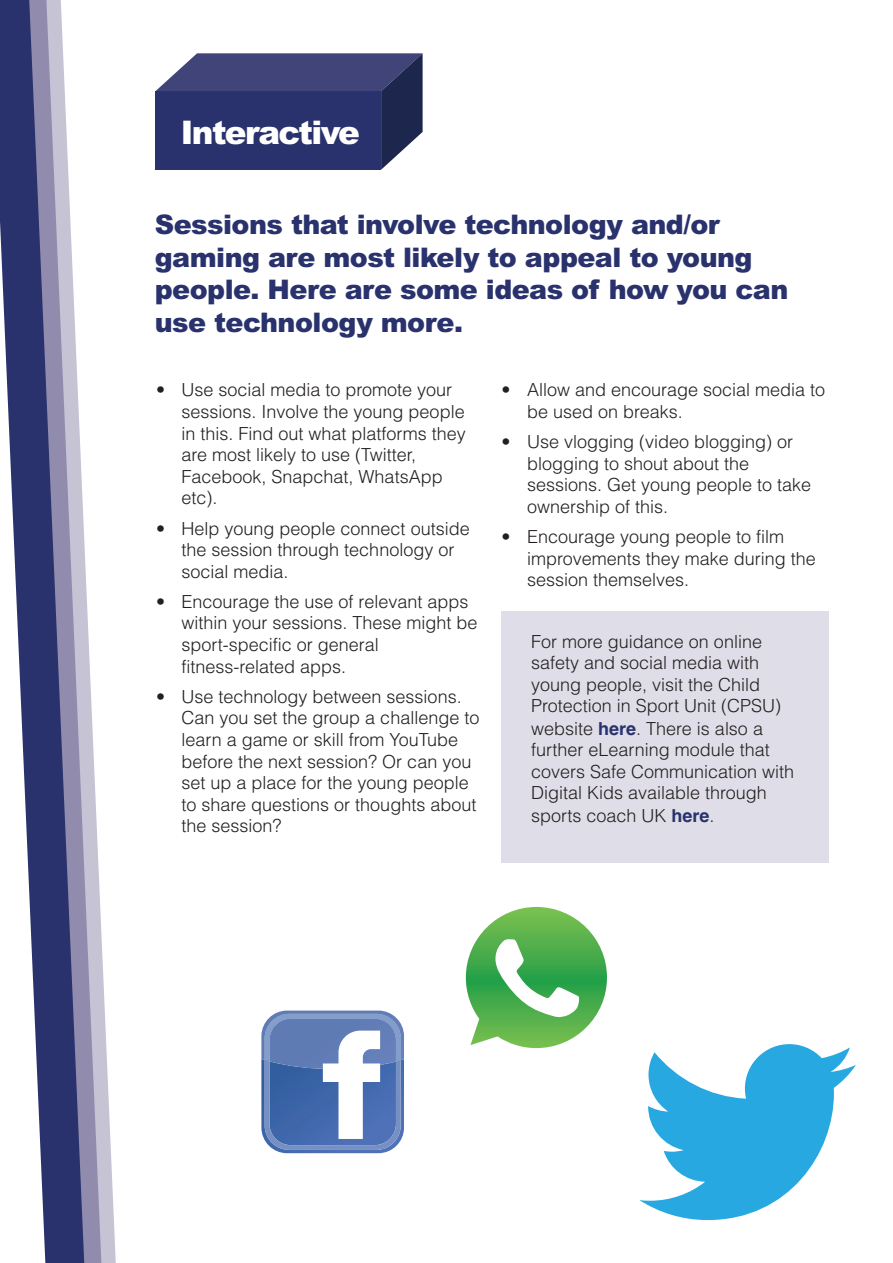
<style>
.page{position:relative;width:893px;height:1263px;background:#fff}
.page>*{position:absolute;margin:0;border:0;box-sizing:border-box;transform-origin:0 0}
.t1{font:900 32.55px "Arial";letter-spacing:-.05em;color:#fff}
.t2{font:900 27px/32.4px "Arial";letter-spacing:-.02em;color:#29326d}
.t3{font:300 18px/21.6px "Helvetica";color:#231f20}
.s1{font-weight:700;color:#29326d}
</style>
<div class="page">
<svg style="left:102px;top:950px;width:14px;height:313px"></svg>
<svg style="left:85px;top:560px;width:17px;height:703px"></svg>
<svg style="left:0;top:0;width:85px;height:1263px"></svg>
<svg style="left:155px;top:53px;width:268px;height:117px;background:#394175"></svg>
<div style="left:502px;top:611px;width:327px;height:251px;background:#dfdde7"></div>
<svg style="left:466px;top:907px;width:141px;height:141px"></svg>
<svg style="left:261px;top:1010px;width:143px;height:143px"></svg>
<svg style="left:639px;top:1044px;width:217px;height:176px"></svg>
<h1 class="t1" style="left:181px;top:109px;width:180px">Interactive</h1>
<h2 class="t2" style="left:155px;top:209px;width:635px">Sessions that involve technology and/or gaming are most likely to appeal to young people. Here are some ideas of how you can use technology more.</h2>
<p class="t3" style="left:182px;top:379px;width:286px;text-indent:-26px">• Use social media to promote your sessions. Involve the young people in this. Find out what platforms they are most likely to use (Twitter,<br>Facebook, Snapchat, WhatsApp etc).</p>
<p class="t3" style="left:182px;top:517px;width:290px;text-indent:-25px">• Help young people connect outside the session through technology or social media.</p>
<p class="t3" style="left:182px;top:591px;width:298px;text-indent:-26px">• Encourage the use of relevant apps within your sessions. These might be sport-specific or general fitness-related apps.</p>
<p class="t3" style="left:182px;top:686px;width:299px;text-indent:-25px">• Use technology between sessions.<br>Can you set the group a challenge to learn a game or skill from YouTube before the next session? Or can you set up a place for the young people to share questions or thoughts about the session?</p>
<p class="t3" style="left:527px;top:379px;width:300px;text-indent:-26px">• Allow and encourage social media to be used on breaks.</p>
<p class="t3" style="left:527px;top:431px;width:286px;text-indent:-25px">• Use vlogging (video blogging) or blogging to shout about the sessions. Get young people to take ownership of this.</p>
<p class="t3" style="left:527px;top:526px;width:290px;text-indent:-25px">• Encourage young people to film improvements they make during the session themselves.</p>
<p class="t3" style="left:531px;top:630px;width:265px">For more guidance on online safety and social media with young people, visit the Child<br>Protection in Sport Unit (CPSU) website <span class="s1">here</span>. There is also a further eLearning module that covers Safe Communication with<br>Digital Kids available through sports coach UK <span class="s1">here</span>.</p>
</div>
